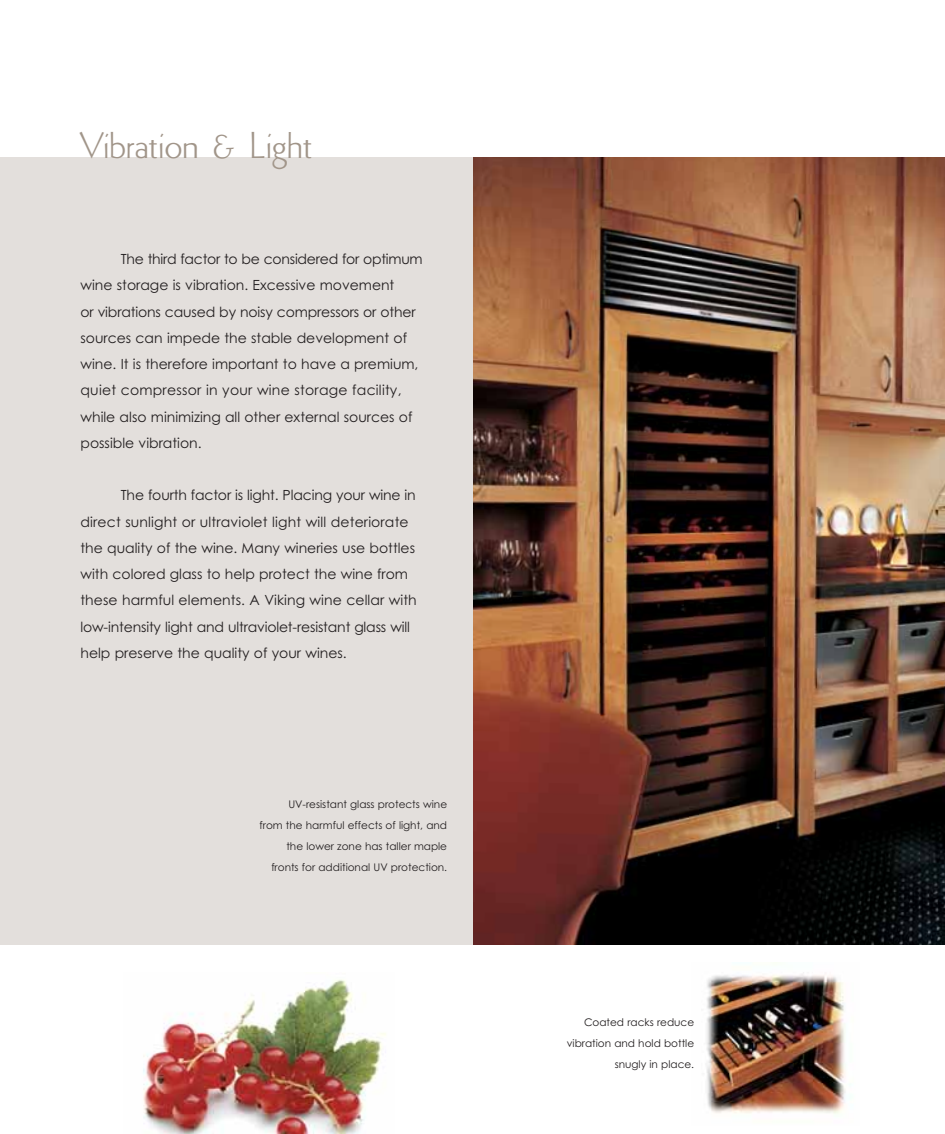
<style>
.page{position:relative;width:945px;height:1134px;background:#fff}
.page>*{position:absolute;margin:0;border:0;box-sizing:border-box;transform-origin:0 0}
.t1{font:42px "Stellar Classic SG";letter-spacing:-.01em;color:#a19589}
.t2{font:14px/26.2px "Century Gothic";color:#231f20}
.t3{font:10.5px/21px "Century Gothic";color:#231f20;text-align:right}
</style>
<div class="page">
<img style="left:143px;top:979px;width:243px;height:155px">
<div style="left:0;top:157px;width:472px;height:788px;background:#e3dfdc"></div>
<img style="left:473px;top:157px;width:472px;height:788px">
<img style="left:706px;top:972px;width:145px;height:142px">
<h1 class="t1" style="left:79px;top:124px;width:234px">Vibration &amp; Light</h1>
<p class="t2" style="left:80px;top:246px;width:344px;text-indent:40px">The third factor to be considered for optimum wine storage is vibration. Excessive movement<br>or vibrations caused by noisy compressors or other sources can impede the stable development of wine. It is therefore important to have a premium, quiet compressor in your wine storage facility, while also minimizing all other external sources of possible vibration.</p>
<p class="t2" style="left:80px;top:482px;width:338px;text-indent:40px">The fourth factor is light. Placing your wine in direct sunlight or ultraviolet light will deteriorate the quality of the wine. Many wineries use bottles with colored glass to help protect the wine from these harmful elements. A Viking wine cellar with low-intensity light and ultraviolet-resistant glass will help preserve the quality of your wines.</p>
<p class="t3" style="left:260px;top:794px;width:189px">UV-resistant glass protects wine<br>from the harmful effects of light, and the lower zone has taller maple fronts for additional UV protection.</p>
<p class="t3" style="left:567px;top:1012px;width:129px">Coated racks reduce vibration and hold bottle snugly in place.</p>
</div>
